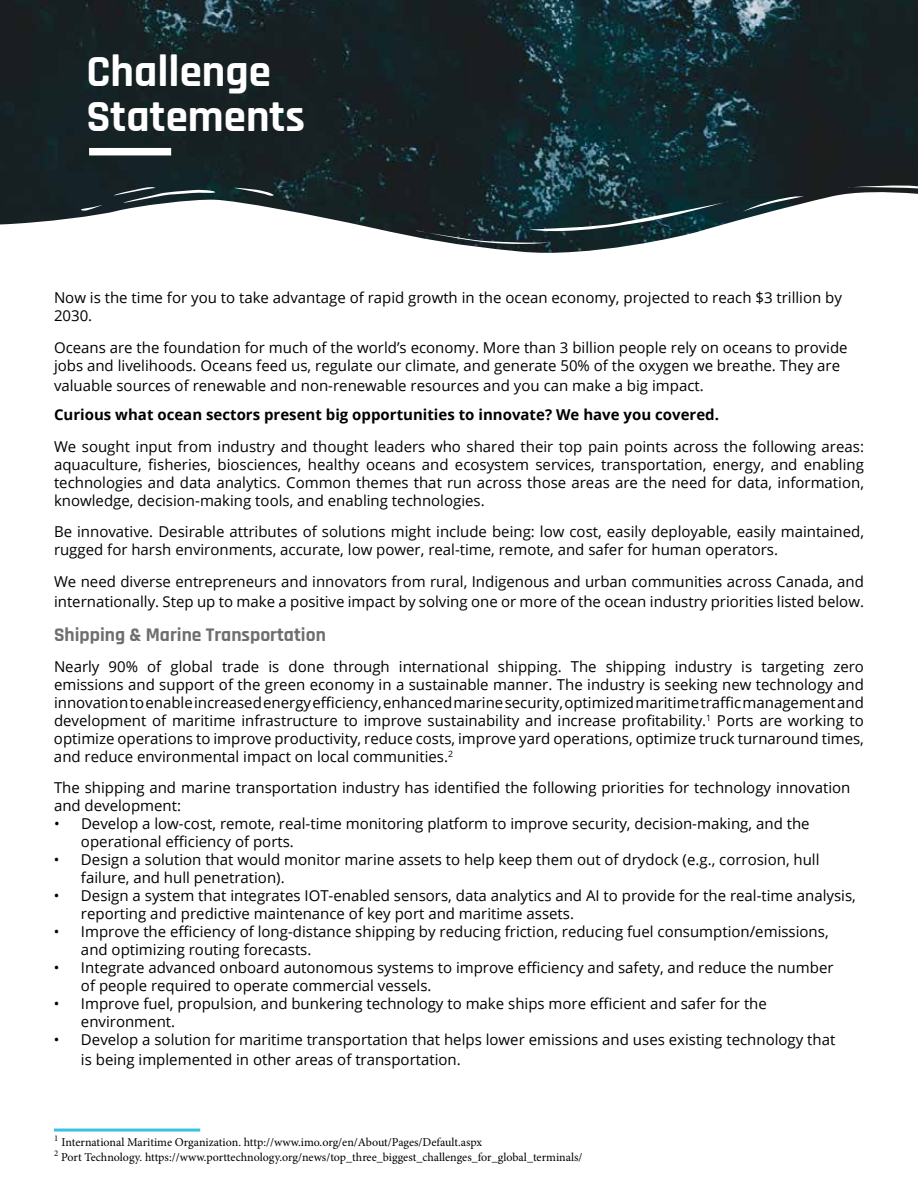
<style>
.page{position:relative;width:918px;height:1188px;background:#fff}
.page>*{position:absolute;margin:0;border:0;box-sizing:border-box;transform-origin:0 0}
.t1{font:700 45px/45px "Rajdhani";color:#fff}
.t2{font:700 19.5px "Rajdhani";color:#6d6e6e}
.t3{font:15px/18px "Open Sans";color:#000}
.t4{font:700 15px "Open Sans";color:#000}
.t5{font:12px/14.4px "Minion Pro";letter-spacing:-.005em;color:#000}
</style>
<div class="page">
<img style="left:0;top:0;width:918px;height:253px">
<div style="left:89px;top:148px;width:82px;height:7px;background:#fff"></div>
<hr style="left:54px;top:1129px;width:146px;height:3px;background:#39c3e1">
<h1 class="t1" style="left:86px;top:50px;width:220px">Challenge<br>Statements</h1>
<p class="t3" style="left:54px;top:288px;width:790px">Now is the time for you to take advantage of rapid growth in the ocean economy, projected to reach $3 trillion by<br>2030.</p>
<p class="t3" style="left:54px;top:338px;width:795px">Oceans are the foundation for much of the world’s economy. More than 3 billion people rely on oceans to provide jobs and livelihoods. Oceans feed us, regulate our climate, and generate 50% of the oxygen we breathe. They are</p>
<p class="t3" style="left:54px;top:376px;width:651px">valuable sources of renewable and non-renewable resources and you can make a big impact.</p>
<p class="t4" style="left:54px;top:404px;width:666px">Curious what ocean sectors present big opportunities to innovate? We have you covered.</p>
<p class="t3" style="left:54px;top:437px;width:812px;text-align:justify">We sought input from industry and thought leaders who shared their top pain points across the following areas: aquaculture, fisheries, biosciences, healthy oceans and ecosystem services, transportation, energy, and enabling technologies and data analytics. Common themes that run across those areas are the need for data, information, knowledge, decision-making tools, and enabling technologies.</p>
<p class="t3" style="left:54px;top:523px;width:812px">Be innovative. Desirable attributes of solutions might include being: low cost, easily deployable, easily maintained, rugged for harsh environments, accurate, low power, real-time, remote, and safer for human operators.</p>
<p class="t3" style="left:54px;top:571px;width:812px;line-height:19.8px">We need diverse entrepreneurs and innovators from rural, Indigenous and urban communities across Canada, and internationally. Step up to make a positive impact by solving one or more of the ocean industry priorities listed below.</p>
<h2 class="t2" style="left:54px;top:623px;width:273px">Shipping &amp; Marine Transportation</h2>
<p class="t3" style="left:54px;top:657px;width:812px;text-align:justify">Nearly 90% of global trade is done through international shipping. The shipping industry is targeting zero emissions and support of the green economy in a sustainable manner. The industry is seeking new technology and innovation to enable increased energy efficiency, enhanced marine security, optimized maritime traffic management and development of maritime infrastructure to improve sustainability and increase profitability.<sup>1</sup> Ports are working to optimize operations to improve productivity, reduce costs, improve yard operations, optimize truck turnaround times, and reduce environmental impact on local communities.<sup>2</sup></p>
<p class="t3" style="left:54px;top:778px;width:798px">The shipping and marine transportation industry has identified the following priorities for technology innovation and development:</p>
<p class="t3" style="left:81px;top:814px;width:730px;text-indent:-27px">• Develop a low-cost, remote, real-time monitoring platform to improve security, decision-making, and the operational efficiency of ports.</p>
<p class="t3" style="left:81px;top:850px;width:740px;text-indent:-27px">• Design a solution that would monitor marine assets to help keep them out of drydock (e.g., corrosion, hull failure, and hull penetration).</p>
<p class="t3" style="left:81px;top:886px;width:776px;text-indent:-27px">• Design a system that integrates IOT-enabled sensors, data analytics and AI to provide for the real-time analysis, reporting and predictive maintenance of key port and maritime assets.</p>
<p class="t3" style="left:81px;top:922px;width:749px;text-indent:-27px">• Improve the efficiency of long-distance shipping by reducing friction, reducing fuel consumption/emissions, and optimizing routing forecasts.</p>
<p class="t3" style="left:81px;top:958px;width:754px;text-indent:-27px">• Integrate advanced onboard autonomous systems to improve efficiency and safety, and reduce the number of people required to operate commercial vessels.</p>
<p class="t3" style="left:81px;top:994px;width:687px;text-indent:-27px">• Improve fuel, propulsion, and bunkering technology to make ships more efficient and safer for the environment.</p>
<p class="t3" style="left:81px;top:1029px;width:756px;line-height:19.8px;text-indent:-27px">• Develop a solution for maritime transportation that helps lower emissions and uses existing technology that is being implemented in other areas of transportation.</p>
<p class="t5" style="left:54px;top:1135px;width:530px"><sup>1</sup> International Maritime Organization. http://www.imo.org/en/About/Pages/Default.aspx<br><sup>2</sup> Port Technology. https://www.porttechnology.org/news/top_three_biggest_challenges_for_global_terminals/</p>
</div>
